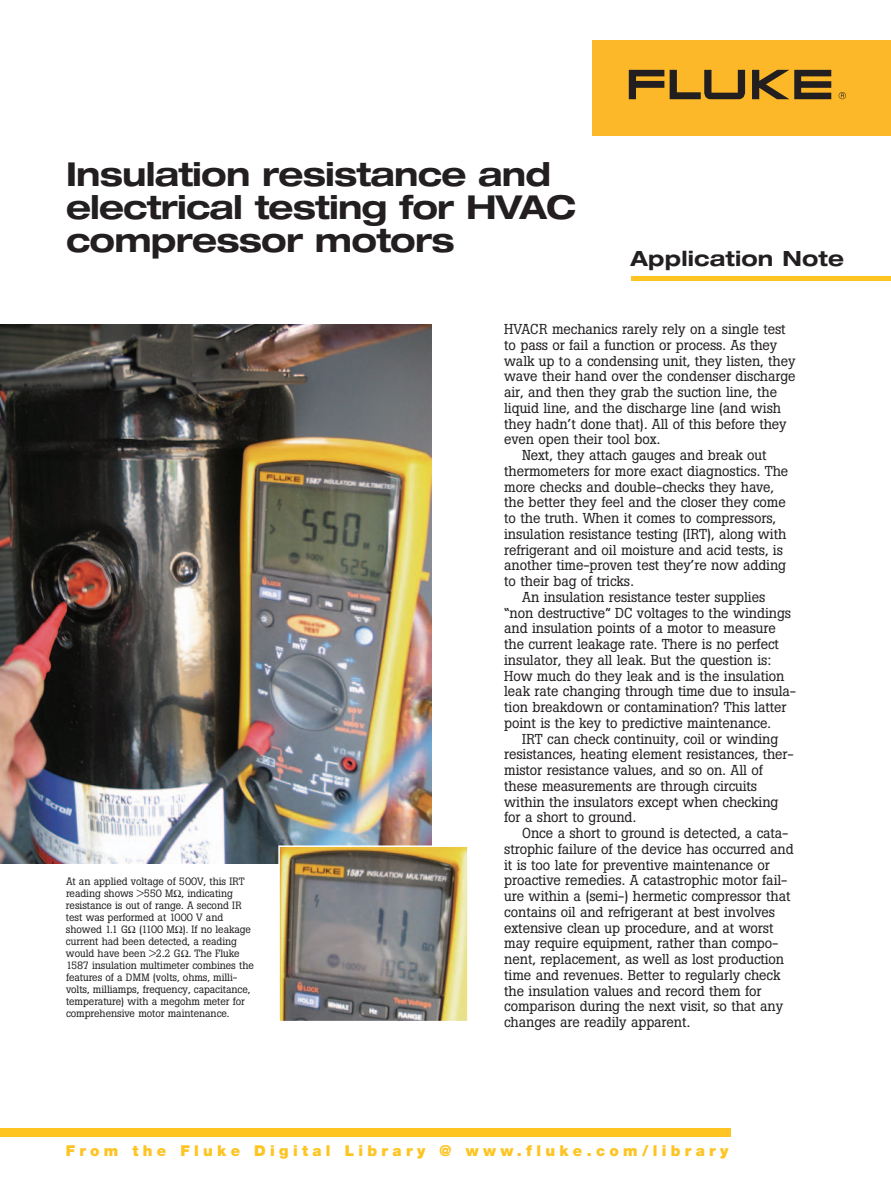
<style>
.page{position:relative;width:891px;height:1188px;background:#fff}
.page>*{position:absolute;margin:0;border:0;box-sizing:border-box;transform-origin:0 0}
.t1{font:700 expanded 33px/33px "Helvetica Neue";letter-spacing:-.025em;color:#231f20}
.t2{font:700 expanded 21px "Helvetica Neue";letter-spacing:.01em;color:#231f20}
.t3{font:900 15px "Helvetica Neue";letter-spacing:.285em;color:#fec422}
.t4{font:14.25px "Boton";letter-spacing:-.005em;color:#231f20}
.t5{font:10.5px/12px "Boton";letter-spacing:-.005em;color:#231f20}
</style>
<div class="page">
<img style="left:0;top:324px;width:432px;height:540px">
<div style="left:592px;top:41px;width:299px;height:95px;background:#fcb828"></div>
<svg style="left:629px;top:70px;width:35px;height:29px"></svg>
<svg style="left:752px;top:70px;width:79px;height:29px"></svg>
<svg style="left:670px;top:70px;width:75px;height:29px"></svg>
<svg style="left:839px;top:92px;width:7px;height:7px"></svg>
<div style="left:0;top:1128px;width:730px;height:8px;background:#fec422"></div>
<div style="left:631px;top:276px;width:260px;height:5px;background:#fec422"></div>
<img style="left:281px;top:848px;width:185px;height:171px">
<div style="left:278px;top:845px;width:191px;height:177px;border:2px solid #fff"></div>
<h1 class="t1" style="left:66px;top:161px;width:512px">Insulation resistance and electrical testing for HVAC compressor motors</h1>
<h2 class="t2" style="left:631px;top:251px;width:215px">Application Note</h2>
<p class="t5" style="left:66px;top:876px;width:189px">At an applied voltage of 500V, this IRT reading shows &gt;550 M , indicating resistance is out of range. A second IR test was performed at 1000 V and showed 1.1 G (1100 M ). If no leakage current had been detected, a reading would have been &gt;2.2 G . The Fluke 1587 insulation multimeter combines the features of a DMM (volts, ohms, milli&shy;volts, milliamps, frequency, capacitance, temperature) with a megohm meter for comprehensive motor maintenance.</p>
<p class="t4" style="left:504px;top:324px;width:283px">HVACR mechanics rarely rely on a single test</p>
<p class="t4" style="left:504px;top:340px;width:275px">to pass or fail a function or process. As they</p>
<p class="t4" style="left:504px;top:356px;width:293px">walk up to a condensing unit, they listen, they</p>
<p class="t4" style="left:504px;top:371px;width:293px">wave their hand over the condenser discharge</p>
<p class="t4" style="left:504px;top:387px;width:274px">air, and then they grab the suction line, the</p>
<p class="t4" style="left:504px;top:403px;width:279px">liquid line, and the discharge line (and wish</p>
<p class="t4" style="left:504px;top:419px;width:284px">they hadn’t done that). All of this before they</p>
<p class="t4" style="left:504px;top:434px;width:158px">even open their tool box.</p>
<p class="t4" style="left:522px;top:450px;width:246px">Next, they attach gauges and break out</p>
<p class="t4" style="left:504px;top:466px;width:286px">thermometers for more exact diagnostics. The</p>
<p class="t4" style="left:504px;top:482px;width:271px">more checks and double-checks they have,</p>
<p class="t4" style="left:504px;top:497px;width:283px">the better they feel and the closer they come</p>
<p class="t4" style="left:504px;top:513px;width:273px">to the truth. When it comes to compressors,</p>
<p class="t4" style="left:504px;top:529px;width:284px">insulation resistance testing (IRT), along with</p>
<p class="t4" style="left:504px;top:545px;width:280px">refrigerant and oil moisture and acid tests, is</p>
<p class="t4" style="left:504px;top:560px;width:283px">another time-proven test they’re now adding</p>
<p class="t4" style="left:504px;top:576px;width:131px">to their bag of tricks.</p>
<p class="t4" style="left:522px;top:592px;width:245px">An insulation resistance tester supplies</p>
<p class="t4" style="left:504px;top:608px;width:288px">“non destructive” DC voltages to the windings</p>
<p class="t4" style="left:504px;top:623px;width:273px">and insulation points of a motor to measure</p>
<p class="t4" style="left:504px;top:639px;width:276px">the current leakage rate. There is no perfect</p>
<p class="t4" style="left:504px;top:655px;width:269px">insulator, they all leak. But the question is:</p>
<p class="t4" style="left:504px;top:671px;width:282px">How much do they leak and is the insulation</p>
<p class="t4" style="left:504px;top:686px;width:293px">leak rate changing through time due to insula-</p>
<p class="t4" style="left:504px;top:702px;width:284px">tion breakdown or contamination? This latter</p>
<p class="t4" style="left:504px;top:718px;width:268px">point is the key to predictive maintenance.</p>
<p class="t4" style="left:522px;top:734px;width:257px">IRT can check continuity, coil or winding</p>
<p class="t4" style="left:504px;top:749px;width:291px">resistances, heating element resistances, ther-</p>
<p class="t4" style="left:504px;top:765px;width:260px">mistor resistance values, and so on. All of</p>
<p class="t4" style="left:504px;top:781px;width:254px">these measurements are through circuits</p>
<p class="t4" style="left:504px;top:797px;width:276px">within the insulators except when checking</p>
<p class="t4" style="left:504px;top:812px;width:134px">for a short to ground.</p>
<p class="t4" style="left:522px;top:828px;width:268px">Once a short to ground is detected, a cata-</p>
<p class="t4" style="left:504px;top:844px;width:291px">strophic failure of the device has occurred and</p>
<p class="t4" style="left:504px;top:860px;width:267px">it is too late for preventive maintenance or</p>
<p class="t4" style="left:504px;top:875px;width:285px">proactive remedies. A catastrophic motor fail-</p>
<p class="t4" style="left:504px;top:891px;width:288px">ure within a (semi-) hermetic compressor that</p>
<p class="t4" style="left:504px;top:907px;width:272px">contains oil and refrigerant at best involves</p>
<p class="t4" style="left:504px;top:923px;width:271px">extensive clean up procedure, and at worst</p>
<p class="t4" style="left:504px;top:938px;width:276px">may require equipment, rather than compo-</p>
<p class="t4" style="left:504px;top:954px;width:282px">nent, replacement, as well as lost production</p>
<p class="t4" style="left:504px;top:970px;width:278px">time and revenues. Better to regularly check</p>
<p class="t4" style="left:504px;top:986px;width:259px">the insulation values and record them for</p>
<p class="t4" style="left:504px;top:1001px;width:280px">comparison during the next visit, so that any</p>
<p class="t4" style="left:504px;top:1017px;width:188px">changes are readily apparent.</p>
<p class="t3" style="left:66px;top:1145px;width:664px">From the Fluke Digital Library @ www.fluke.com/library</p>
</div>
